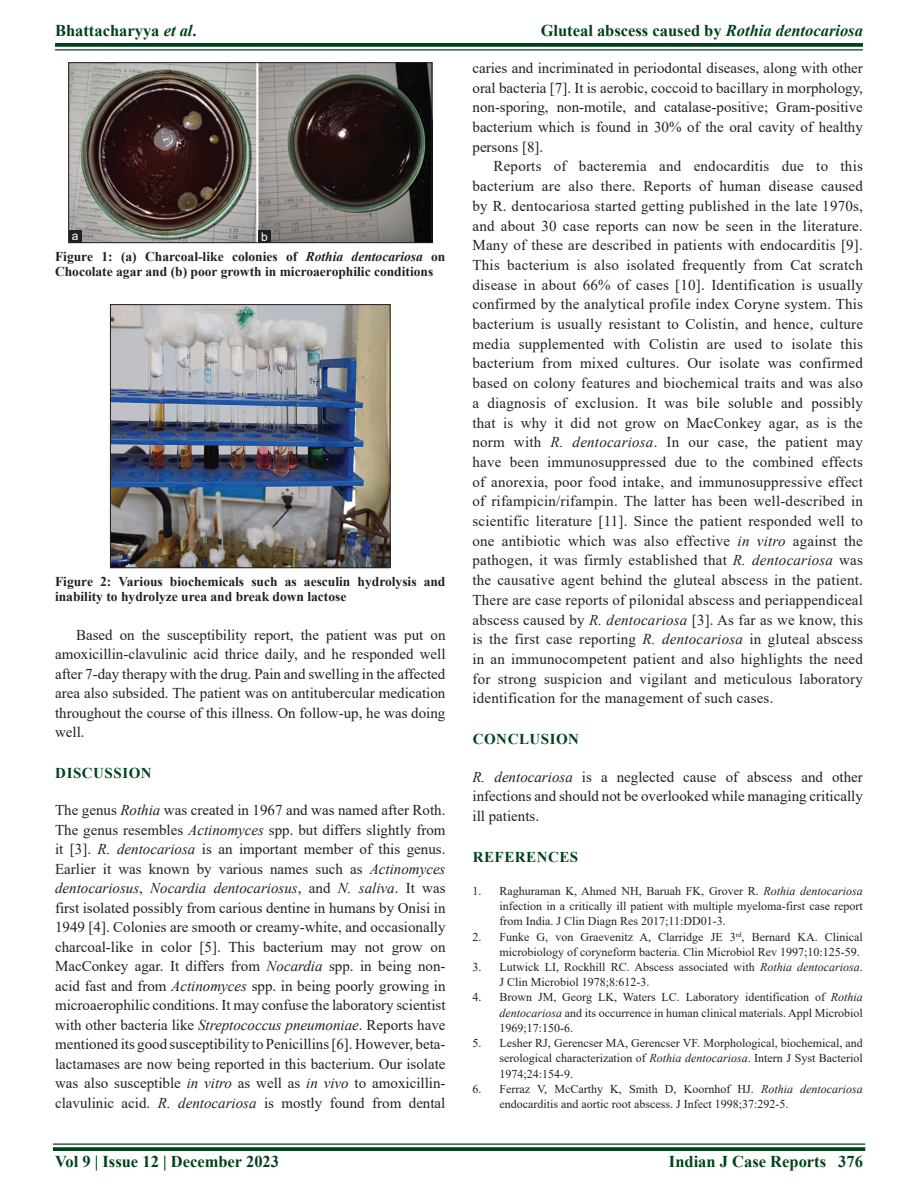
<style>
.page{position:relative;width:918px;height:1188px;background:#fff}
.page>*{position:absolute;margin:0;border:0;box-sizing:border-box;transform-origin:0 0}
.RF{font:700 16.5px "Times New Roman";color:#00421c}
.TX{font:15px/19.6px "Times New Roman";letter-spacing:.005em;color:#231f20;text-align:justify}
.TXFL{font:15px/19.5px "Times New Roman";color:#231f20;text-align:justify}
.t1{font:700 15px "Times New Roman";letter-spacing:.035em;color:#00421c}
.FGC{font:700 13.5px/15px "Times New Roman";color:#231f20}
.REF{font:12px/15.1px "Times New Roman";color:#231f20;text-align:justify}
.LABEL{font:12px "Arial";color:#fff}
.s1{font-style:italic}
</style>
<div class="page">
<svg style="left:55px;top:43px;width:808px;height:4px;background:#0f4d29"></svg>
<hr style="left:55px;top:49px;width:808px;height:2px;background:#00421c">
<hr style="left:53px;top:1143px;width:812px;height:2px;background:#00421c">
<svg style="left:53px;top:1147px;width:812px;height:4px;background:#0f4d29"></svg>
<img style="left:112px;top:306px;width:276px;height:260px">
<div style="left:110px;top:304px;width:280px;height:264px;border:1px solid #231f20"></div>
<img style="left:70px;top:65px;width:360px;height:176px">
<div style="left:68px;top:63px;width:364px;height:180px;border:1px solid #231f20"></div>
<div style="left:258px;top:230px;width:13px;height:13px;background:#231f20"></div>
<div style="left:69px;top:230px;width:13px;height:13px;background:#231f20"></div>
<p class="RF" style="left:55px;top:18px;width:143px">Bhattacharyya <span class="s1">et al</span>.</p>
<p class="RF" style="left:541px;top:18px;width:324px">Gluteal abscess caused by <span class="s1">Rothia dentocariosa</span></p>
<p class="LABEL" style="left:72px;top:227px;width:8px">a</p>
<p class="LABEL" style="left:261px;top:228px;width:8px">b</p>
<p class="FGC" style="left:55px;top:249px;width:392px">Figure 1: (a) Charcoal-like colonies of <span class="s1">Rothia dentocariosa</span> on<br>Chocolate agar and (b) poor growth in microaerophilic conditions</p>
<p class="FGC" style="left:55px;top:574px;width:392px">Figure 2: Various biochemicals such as aesculin hydrolysis and inability to hydrolyze urea and break down lactose</p>
<p class="TX" style="left:55px;top:625px;width:392px;text-indent:21px">Based on the susceptibility report, the patient was put on amoxicillin-clavulinic acid thrice daily, and he responded well after 7-day therapy with the drug. Pain and swelling in the affected area also subsided. The patient was on antitubercular medication throughout the course of this illness. On follow-up, he was doing well.</p>
<h1 class="t1" style="left:55px;top:762px;width:98px">DISCUSSION</h1>
<p class="TXFL" style="left:55px;top:800px;width:392px">The genus <span class="s1">Rothia</span> was created in 1967 and was named after Roth.<br>The genus resembles <span class="s1">Actinomyces</span> spp. but differs slightly from it [3]. <span class="s1">R. dentocariosa</span> is an important member of this genus.<br>Earlier it was known by various names such as <span class="s1">Actinomyces dentocariosus</span>, <span class="s1">Nocardia dentocariosus</span>, and <span class="s1">N. saliva</span>. It was first isolated possibly from carious dentine in humans by Onisi in 1949 [4]. Colonies are smooth or creamy-white, and occasionally charcoal-like in color [5]. This bacterium may not grow on MacConkey agar. It differs from <span class="s1">Nocardia</span> spp. in being non&shy;acid fast and from <span class="s1">Actinomyces</span> spp. in being poorly growing in microaerophilic conditions. It may confuse the laboratory scientist with other bacteria like <span class="s1">Streptococcus pneumoniae</span>. Reports have mentioned its good susceptibility to Penicillins[6]. However, beta&shy;lactamases are now being reported in this bacterium. Our isolate was also susceptible <span class="s1">in vitro</span> as well as <span class="s1">in vivo</span> to amoxicillin&shy;clavulinic acid. <span class="s1">R. dentocariosa</span> is mostly found from dental</p>
<p class="TXFL" style="left:472px;top:58px;width:392px">caries and incriminated in periodontal diseases, along with other oral bacteria [7]. It is aerobic, coccoid to bacillary in morphology, non-sporing, non-motile, and catalase-positive; Gram-positive bacterium which is found in 30% of the oral cavity of healthy persons [8].</p>
<p class="TX" style="left:472px;top:156px;width:392px;text-indent:21px">Reports of bacteremia and endocarditis due to this bacterium are also there. Reports of human disease caused by R. dentocariosa started getting published in the late 1970s, and about 30 case reports can now be seen in the literature.<br>Many of these are described in patients with endocarditis [9].<br>This bacterium is also isolated frequently from Cat scratch disease in about 66% of cases [10]. Identification is usually confirmed by the analytical profile index Coryne system. This bacterium is usually resistant to Colistin, and hence, culture media supplemented with Colistin are used to isolate this bacterium from mixed cultures. Our isolate was confirmed based on colony features and biochemical traits and was also a diagnosis of exclusion. It was bile soluble and possibly that is why it did not grow on MacConkey agar, as is the norm with <span class="s1">R. dentocariosa</span>. In our case, the patient may have been immunosuppressed due to the combined effects of anorexia, poor food intake, and immunosuppressive effect of rifampicin/rifampin. The latter has been well-described in scientific literature [11]. Since the patient responded well to one antibiotic which was also effective <span class="s1">in vitro</span> against the pathogen, it was firmly established that <span class="s1">R. dentocariosa</span> was the causative agent behind the gluteal abscess in the patient.<br>There are case reports of pilonidal abscess and periappendiceal abscess caused by <span class="s1">R. dentocariosa</span> [3]. As far as we know, this is the first case reporting <span class="s1">R. dentocariosa</span> in gluteal abscess in an immunocompetent patient and also highlights the need for strong suspicion and vigilant and meticulous laboratory identification for the management of such cases.</p>
<h1 class="t1" style="left:473px;top:728px;width:108px">CONCLUSION</h1>
<p class="TXFL" style="left:472px;top:766px;width:392px"><span class="s1">R. dentocariosa</span> is a neglected cause of abscess and other infections and should not be overlooked while managing critically ill patients.</p>
<h1 class="t1" style="left:473px;top:846px;width:107px">REFERENCES</h1>
<p class="REF" style="left:500px;top:883px;width:365px;text-indent:-27px">1. Raghuraman K, Ahmed NH, Baruah FK, Grover R. <span class="s1">Rothia dentocariosa </span>infection in a critically ill patient with multiple myeloma-first case report from India. J Clin Diagn Res 2017;11:DD01-3.</p>
<p class="REF" style="left:472px;top:929px;width:392px;text-align:right">2. Funke G, von Graevenitz A, Clarridge JE 3<sup>rd</sup>, Bernard KA. Clinical microbiology of coryneform bacteria. Clin Microbiol Rev 1997;10:125-59.</p>
<p class="REF" style="left:500px;top:959px;width:365px;text-indent:-27px">3. Lutwick LI, Rockhill RC. Abscess associated with <span class="s1">Rothia dentocariosa</span>.<br>J Clin Microbiol 1978;8:612-3.</p>
<p class="REF" style="left:500px;top:990px;width:365px;text-indent:-27px">4. Brown JM, Georg LK, Waters LC. Laboratory identification of <span class="s1">Rothia dentocariosa</span> and its occurrence in human clinical materials. Appl Microbiol 1969;17:150-6.</p>
<p class="REF" style="left:500px;top:1035px;width:365px;text-indent:-27px">5. Lesher RJ, Gerencser MA, Gerencser VF. Morphological, biochemical, and serological characterization of <span class="s1">Rothia dentocariosa</span>. Intern J Syst Bacteriol 1974;24:154-9.</p>
<p class="REF" style="left:500px;top:1081px;width:365px;text-indent:-27px">6. Ferraz V, McCarthy K, Smith D, Koornhof HJ. <span class="s1">Rothia dentocariosa </span>endocarditis and aortic root abscess. J Infect 1998;37:292-5.</p>
<p class="RF" style="left:55px;top:1150px;width:226px">Vol 9 | Issue 12 | December 2023</p>
<p class="RF" style="left:669px;top:1150px;width:195px">Indian J Case Reports 376</p>
</div>
